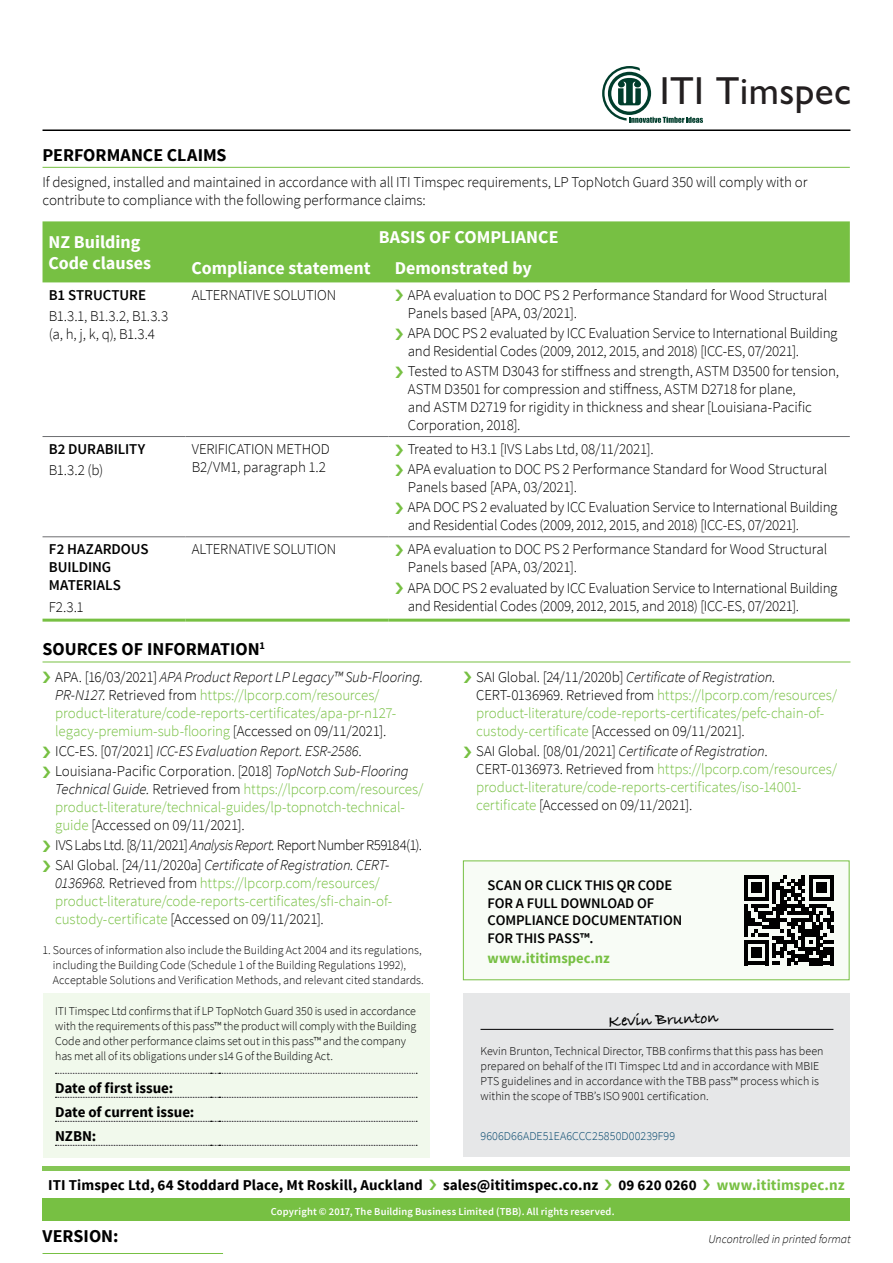
<style>
.page{position:relative;width:893px;height:1263px;background:#fff}
.page>*{position:absolute;margin:0;border:0;box-sizing:border-box;transform-origin:0 0}
.t1{font:500 39.3px "Gill Sans";letter-spacing:.01em;color:#231f20}
.Head_2_White{font:700 18px/21.6px "Source Sans Pro";color:#fff}
.Head_1{font:700 18px "Source Sans Pro";color:#000}
.Head_1_Span{font:700 18px "Source Sans Pro";color:#000}
.Body_Bold_No_space{font:700 16.5px "Bradley Hand ITCTT";color:#000}
.Body_text{font:300 15px/18px "Source Sans Pro";letter-spacing:-.015em;color:#000}
.t2{font:300 15px/18px "Source Sans Pro";letter-spacing:-.01em;color:#77c043}
.Sig_Box_Head{font:700 15px "Source Sans Pro";letter-spacing:.005em;color:#000}
.Body_text-2{font:300 15px "Source Sans Pro";letter-spacing:-.04em;color:#000}
.Body_Bold_No_space-2{font:600 15px/18px "Source Sans Pro";letter-spacing:-.005em;color:#000}
.t3{font:italic 300 15px "Source Sans Pro";letter-spacing:-.01em;color:#000}
.t4{font:700 15px "Source Sans Pro";letter-spacing:.01em;color:#77c043}
.Body_Bold_No_space-3{font:600 14.55px/17.5px "Source Sans Pro";letter-spacing:-.005em;color:#000}
.Body_text-3{font:700 14.55px "Source Sans Pro";color:#77c043}
.T_Cs_8_10{font:300 12px/15px "Source Sans Pro";letter-spacing:-.005em;color:#000}
.T_Cs_8_10-2{font:300 12px "Source Sans Pro";letter-spacing:.01em;color:#00446a}
.Footnote_Italics{font:italic 300 12px "Source Sans Pro";letter-spacing:-.005em;color:#000}
.Footer_Text_White_7{font:600 10.5px "Source Sans Pro";letter-spacing:.015em;color:#fff}
.s1{color:#000}
.s2{font-style:italic;color:#000}
.s3{font-style:normal}
.s4{font-style:italic}
</style>
<div class="page">
<hr style="left:43px;top:167px;width:807px;height:1px;background:#77c043">
<hr style="left:43px;top:662px;width:807px;height:1px;background:#77c043">
<hr style="left:43px;top:1167px;width:807px;height:4px;background:#85c656">
<hr style="left:43px;top:129px;width:807px;height:2px;background:#000">
<div style="left:43px;top:221px;width:807px;height:61px;background:#77c043"></div>
<hr style="left:43px;top:436px;width:142px;height:1px;background:#6d6e71">
<hr style="left:185px;top:436px;width:204px;height:1px;background:#6d6e71">
<hr style="left:389px;top:436px;width:461px;height:1px;background:#6d6e71">
<hr style="left:43px;top:536px;width:142px;height:1px;background:#6d6e71">
<hr style="left:185px;top:536px;width:204px;height:1px;background:#6d6e71">
<hr style="left:389px;top:536px;width:461px;height:1px;background:#6d6e71">
<hr style="left:43px;top:619px;width:142px;height:3px;background:#77c043">
<hr style="left:185px;top:619px;width:204px;height:3px;background:#77c043">
<hr style="left:389px;top:619px;width:461px;height:3px;background:#77c043">
<div style="left:43px;top:993px;width:386px;height:164px;background:#f1f9ec"></div>
<div style="left:463px;top:993px;width:387px;height:164px;background:#e6e7e8"></div>
<div style="left:43px;top:1198px;width:807px;height:22px;background:#77c043"></div>
<div style="left:463px;top:861px;width:386px;height:119px;background:#f8fcf6;border:1px solid #77c043"></div>
<svg style="left:744px;top:875px;width:90px;height:90px"></svg>
<hr style="left:43px;top:1253px;width:180px;height:1px;background:#77c043">
<hr style="left:480px;top:1029px;width:353px;height:1px;background:#000">
<svg style="left:55px;top:1073px;width:362px;height:1px"></svg>
<svg style="left:55px;top:1097px;width:362px;height:1px"></svg>
<svg style="left:55px;top:1121px;width:362px;height:1px"></svg>
<svg style="left:55px;top:1145px;width:362px;height:1px"></svg>
<svg style="left:602px;top:66px;width:101px;height:57px"></svg>
<p class="t1" style="left:660px;top:68px;width:193px">ITI Timspec</p>
<p class="Head_1" style="left:43px;top:143px;width:186px">PERFORMANCE CLAIMS</p>
<p class="Body_text" style="left:43px;top:173px;width:766px">If designed, installed and maintained in accordance with all ITI Timspec requirements, LP TopNotch Guard 350 will comply with or contribute to compliance with the following performance claims:</p>
<p class="Head_2_White" style="left:49px;top:232px;width:104px">NZ Building<br>Code clauses</p>
<p class="Head_2_White" style="left:379px;top:227px;width:181px">BASIS OF COMPLIANCE</p>
<p class="Head_2_White" style="left:191px;top:258px;width:181px">Compliance statement</p>
<p class="Head_2_White" style="left:395px;top:258px;width:139px">Demonstrated by</p>
<p class="Body_Bold_No_space-2" style="left:49px;top:286px;width:99px">B1 STRUCTURE</p>
<p class="Body_text" style="left:49px;top:307px;width:121px">B1.3.1, B1.3.2, B1.3.3 (a, h, j, k, q), B1.3.4</p>
<p class="Body_Bold_No_space-2" style="left:49px;top:441px;width:98px">B2 DURABILITY</p>
<p class="Body_text" style="left:49px;top:461px;width:56px">B1.3.2 (b)</p>
<p class="Body_Bold_No_space-2" style="left:49px;top:541px;width:101px">F2 HAZARDOUS<br>BUILDING<br>MATERIALS</p>
<p class="Body_text" style="left:49px;top:598px;width:36px">F2.3.1</p>
<p class="Body_text" style="left:192px;top:286px;width:146px">ALTERNATIVE SOLUTION</p>
<p class="Body_text" style="left:408px;top:286px;width:421px">APA evaluation to DOC PS 2 Performance Standard for Wood Structural<br>Panels based [APA, 03/2021].</p>
<p class="Body_text" style="left:408px;top:324px;width:431px">APA DOC PS 2 evaluated by ICC Evaluation Service to International Building and Residential Codes (2009, 2012, 2015, and 2018) [ICC-ES, 07/2021].</p>
<p class="Body_text" style="left:408px;top:362px;width:433px">Tested to ASTM D3043 for stiffness and strength, ASTM D3500 for tension, ASTM D3501 for compression and stiffness, ASTM D2718 for plane,<br>and ASTM D2719 for rigidity in thickness and shear [Louisiana-Pacific Corporation, 2018].</p>
<p class="Body_text" style="left:192px;top:440px;width:139px">VERIFICATION METHOD<br>B2/VM1, paragraph 1.2</p>
<p class="Body_text" style="left:408px;top:440px;width:247px">Treated to H3.1 [IVS Labs Ltd, 08/11/2021].</p>
<p class="Body_text" style="left:408px;top:460px;width:421px">APA evaluation to DOC PS 2 Performance Standard for Wood Structural<br>Panels based [APA, 03/2021].</p>
<p class="Body_text" style="left:408px;top:498px;width:431px">APA DOC PS 2 evaluated by ICC Evaluation Service to International Building and Residential Codes (2009, 2012, 2015, and 2018) [ICC-ES, 07/2021].</p>
<p class="Body_text" style="left:192px;top:540px;width:146px">ALTERNATIVE SOLUTION</p>
<p class="Body_text" style="left:408px;top:540px;width:421px">APA evaluation to DOC PS 2 Performance Standard for Wood Structural<br>Panels based [APA, 03/2021].</p>
<p class="Body_text" style="left:408px;top:579px;width:431px">APA DOC PS 2 evaluated by ICC Evaluation Service to International Building and Residential Codes (2009, 2012, 2015, and 2018) [ICC-ES, 07/2021].</p>
<p class="Head_1_Span" style="left:43px;top:638px;width:224px">SOURCES OF INFORMATION<sup>1</sup></p>
<p class="t2" style="left:55px;top:668px;width:369px"><span class="s1">APA. [16/03/2021]</span> <span class="s2">APA Product Report LP Legacy™ Sub-Flooring.<br>PR-N127.</span> <span class="s1">Retrieved from</span> https://lpcorp.com/resources/ product-literature/code-reports-certificates/apa-pr-n127- legacy-premium-sub-flooring <span class="s1">[Accessed on 09/11/2021].</span></p>
<p class="t3" style="left:55px;top:742px;width:308px"><span class="s3">ICC-ES. [07/2021]</span> ICC-ES Evaluation Report. ESR-2586<span class="s3">.</span></p>
<p class="t2" style="left:55px;top:762px;width:370px"><span class="s1">Louisiana-Pacific Corporation. [2018]</span> <span class="s2">TopNotch Sub-Flooring Technical Guide.</span> <span class="s1">Retrieved from</span> https://lpcorp.com/resources/ product-literature/technical-guides/lp-topnotch-technical&shy;guide <span class="s1">[Accessed on 09/11/2021].</span></p>
<p class="Body_text-2" style="left:55px;top:836px;width:368px">IVS Labs Ltd. [8/11/2021] <span class="s4">Analysis Report.</span> Report Number R59184(1).</p>
<p class="t2" style="left:55px;top:856px;width:339px"><span class="s1">SAI Global. [24/11/2020a]</span> <span class="s2">Certificate of Registration. CERT-0136968.</span> <span class="s1">Retrieved from</span> https://lpcorp.com/resources/ product-literature/code-reports-certificates/sfi-chain-of&shy;custody-certificate <span class="s1">[Accessed on 09/11/2021].</span></p>
<p class="T_Cs_8_10" style="left:53px;top:943px;width:372px;text-indent:-10px">1. Sources of information also include the Building Act 2004 and its regulations, including the Building Code (Schedule 1 of the Building Regulations 1992),<br>Acceptable Solutions and Verification Methods, and relevant cited standards.</p>
<p class="t2" style="left:476px;top:668px;width:362px"><span class="s1">SAI Global. [24/11/2020b]</span> <span class="s2">Certificate of Registration.<br></span><span class="s1">CERT-0136969. Retrieved from</span> https://lpcorp.com/resources/ product-literature/code-reports-certificates/pefc-chain-of&shy;custody-certificate <span class="s1">[Accessed on 09/11/2021].</span></p>
<p class="t2" style="left:476px;top:742px;width:362px"><span class="s1">SAI Global. [08/01/2021]</span> <span class="s2">Certificate of Registration</span><span class="s1">.<br>CERT-0136973. Retrieved from</span> https://lpcorp.com/resources/ product-literature/code-reports-certificates/iso-14001- certificate <span class="s1">[Accessed on 09/11/2021].</span></p>
<p class="Body_Bold_No_space-3" style="left:488px;top:877px;width:196px">SCAN OR CLICK THIS QR CODE<br>FOR A FULL DOWNLOAD OF<br>COMPLIANCE DOCUMENTATION<br>FOR THIS PASS™.</p>
<p class="Body_text-3" style="left:488px;top:949px;width:124px">www.ititimspec.nz</p>
<p class="T_Cs_8_10" style="left:55px;top:1003px;width:362px">ITI Timspec Ltd confirms that if LP TopNotch Guard 350 is used in accordance with the requirements of this pass™ the product will comply with the Building Code and other performance claims set out in this pass™ and the company has met all of its obligations under s14 G of the Building Act.</p>
<p class="Body_Bold_No_space" style="left:608px;top:1009px;width:111px;rotate:-2deg">Kevin Brunton</p>
<p class="Sig_Box_Head" style="left:55px;top:1078px;width:120px">Date of first issue:</p>
<p class="Sig_Box_Head" style="left:55px;top:1102px;width:141px">Date of current issue:</p>
<p class="Sig_Box_Head" style="left:55px;top:1126px;width:43px">NZBN:</p>
<p class="T_Cs_8_10" style="left:480px;top:1044px;width:345px">Kevin Brunton, Technical Director, TBB confirms that this pass has been prepared on behalf of the ITI Timspec Ltd and in accordance with MBIE PTS guidelines and in accordance with the TBB pass™ process which is within the scope of TBB’s ISO 9001 certification.</p>
<p class="T_Cs_8_10-2" style="left:480px;top:1129px;width:196px">9606D66ADE51EA6CCC25850D00239F99</p>
<p class="Sig_Box_Head" style="left:48px;top:1176px;width:376px">ITI Timspec Ltd, 64 Stoddard Place, Mt Roskill, Auckland</p>
<p class="Sig_Box_Head" style="left:443px;top:1176px;width:157px">sales@ititimspec.co.nz</p>
<p class="Sig_Box_Head" style="left:618px;top:1176px;width:80px">09 620 0260</p>
<p class="t4" style="left:717px;top:1176px;width:129px">www.ititimspec.nz</p>
<p class="Footer_Text_White_7" style="left:271px;top:1205px;width:345px">Copyright © 2017, The Building Business Limited (TBB). All rights reserved.</p>
<p class="Head_1" style="left:43px;top:1225px;width:78px">VERSION:</p>
<p class="Footnote_Italics" style="left:708px;top:1232px;width:144px">Uncontrolled in printed format</p>
</div>
